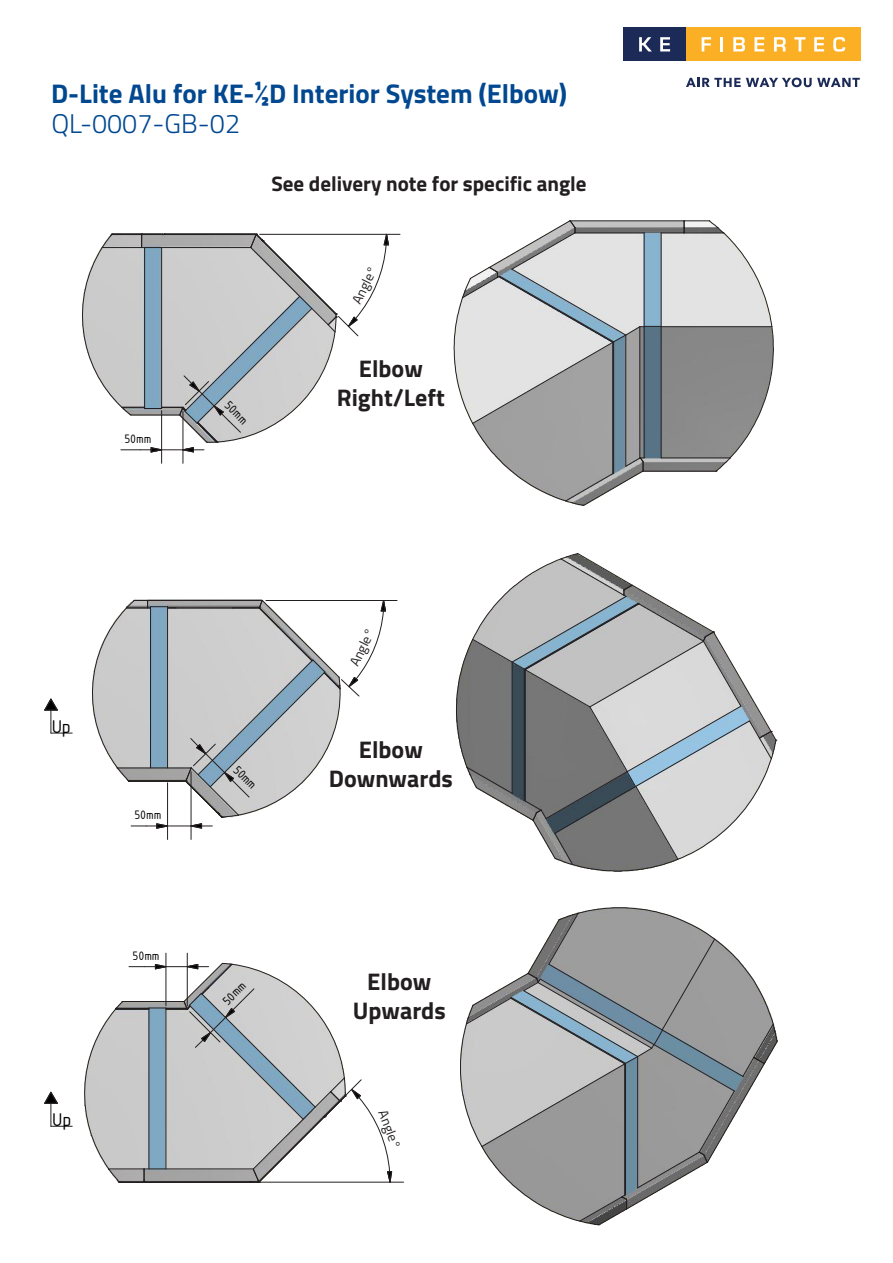
<style>
.page{position:relative;width:893px;height:1263px;background:#fff}
.page>*{position:absolute;margin:0;border:0;box-sizing:border-box;transform-origin:0 0}
.t1{font:700 27px "Titillium";color:#014890}
.t2{font:300 27px "Titillium";color:#014890}
.t3{font:700 24px/28.8px "Titillium";color:#231f20;text-align:center}
.t4{font:700 21px "Titillium";color:#231f20}
.t5{font:19.95px "ISOCPEUR";color:#000}
.t6{font:13.5px "Titillium";color:#231f20}
.t7{font:13.2px "ISOCPEUR";letter-spacing:-.01em;color:#000}
</style>
<div class="page">
<svg style="left:453px;top:220px;width:321px;height:286px"></svg>
<hr style="left:661px;top:458px;width:69px;height:1px;background:#231f20">
<svg style="left:456px;top:553px;width:321px;height:319px"></svg>
<svg style="left:460px;top:907px;width:318px;height:318px"></svg>
<svg style="left:44px;top:698px;width:28px;height:36px"></svg>
<hr style="left:266px;top:600px;width:131px;height:1px;background:#231f20">
<hr style="left:260px;top:234px;width:140px;height:1px;background:#231f20">
<hr style="left:161px;top:411px;width:1px;height:52px;background:#231f20">
<hr style="left:183px;top:411px;width:1px;height:52px;background:#231f20">
<hr style="left:167px;top:783px;width:1px;height:56px;background:#231f20">
<hr style="left:191px;top:772px;width:1px;height:67px;background:#231f20">
<hr style="left:187px;top:953px;width:1px;height:53px;background:#231f20">
<hr style="left:166px;top:953px;width:1px;height:53px;background:#231f20">
<svg style="left:686px;top:78px;width:174px;height:9px"></svg>
<div style="left:623px;top:27px;width:63px;height:34px;background:#1c2a57"></div>
<svg style="left:639px;top:37px;width:13px;height:14px"></svg>
<svg style="left:660px;top:37px;width:10px;height:14px"></svg>
<div style="left:686px;top:27px;width:175px;height:34px;background:#fbaf25"></div>
<svg style="left:702px;top:37px;width:9px;height:14px"></svg>
<hr style="left:720px;top:37px;width:3px;height:14px;background:#fff">
<svg style="left:733px;top:37px;width:12px;height:14px"></svg>
<svg style="left:754px;top:37px;width:10px;height:14px"></svg>
<svg style="left:774px;top:37px;width:12px;height:14px"></svg>
<svg style="left:794px;top:37px;width:11px;height:14px"></svg>
<svg style="left:814px;top:37px;width:10px;height:14px"></svg>
<svg style="left:833px;top:37px;width:12px;height:15px"></svg>
<svg style="left:92px;top:600px;width:294px;height:229px"></svg>
<svg style="left:44px;top:963px;width:360px;height:220px"></svg>
<svg style="left:82px;top:234px;width:307px;height:219px"></svg>
<p class="t1" style="left:51px;top:73px;width:517px">D-Lite Alu for KE-½D Interior System (Elbow)</p>
<p class="t2" style="left:51px;top:104px;width:190px">QL-0007-GB-02</p>
<p class="t7" style="left:124px;top:430px;width:29px">50mm</p>
<p class="t7" style="left:233px;top:397px;width:29px;rotate:45deg">50mm</p>
<p class="t4" style="left:271px;top:167px;width:317px">See delivery note for specific angle</p>
<p class="t7" style="left:351px;top:291px;width:38px;rotate:-69deg">Vinkel°</p>
<p class="t6" style="left:347px;top:298px;width:41px;rotate:-64deg">Angle°</p>
<p class="t3" style="left:359px;top:353px;width:66px">Elbow</p>
<p class="t3" style="left:337px;top:382px;width:109px">Right/Left</p>
<p class="t5" style="left:52px;top:713px;width:21px">Up</p>
<p class="t5" style="left:52px;top:1107px;width:21px">Up</p>
<p class="t7" style="left:134px;top:806px;width:29px">50mm</p>
<p class="t7" style="left:132px;top:947px;width:29px">50mm</p>
<p class="t7" style="left:241px;top:761px;width:29px;rotate:45deg">50mm</p>
<p class="t7" style="left:219px;top:996px;width:29px;rotate:-45deg">50mm</p>
<p class="t7" style="left:347px;top:657px;width:38px;rotate:-67deg">Vinkel°</p>
<p class="t6" style="left:345px;top:661px;width:41px;rotate:-64deg">Angle°</p>
<p class="t3" style="left:329px;top:734px;width:126px">Elbow<br>Downwards</p>
<p class="t3" style="left:353px;top:966px;width:94px">Elbow<br>Upwards</p>
<p class="t6" style="left:392px;top:1107px;width:41px;rotate:69deg">Angle°</p>
<p class="t7" style="left:391px;top:1108px;width:38px;rotate:68deg">Vinkel°</p>
</div>
